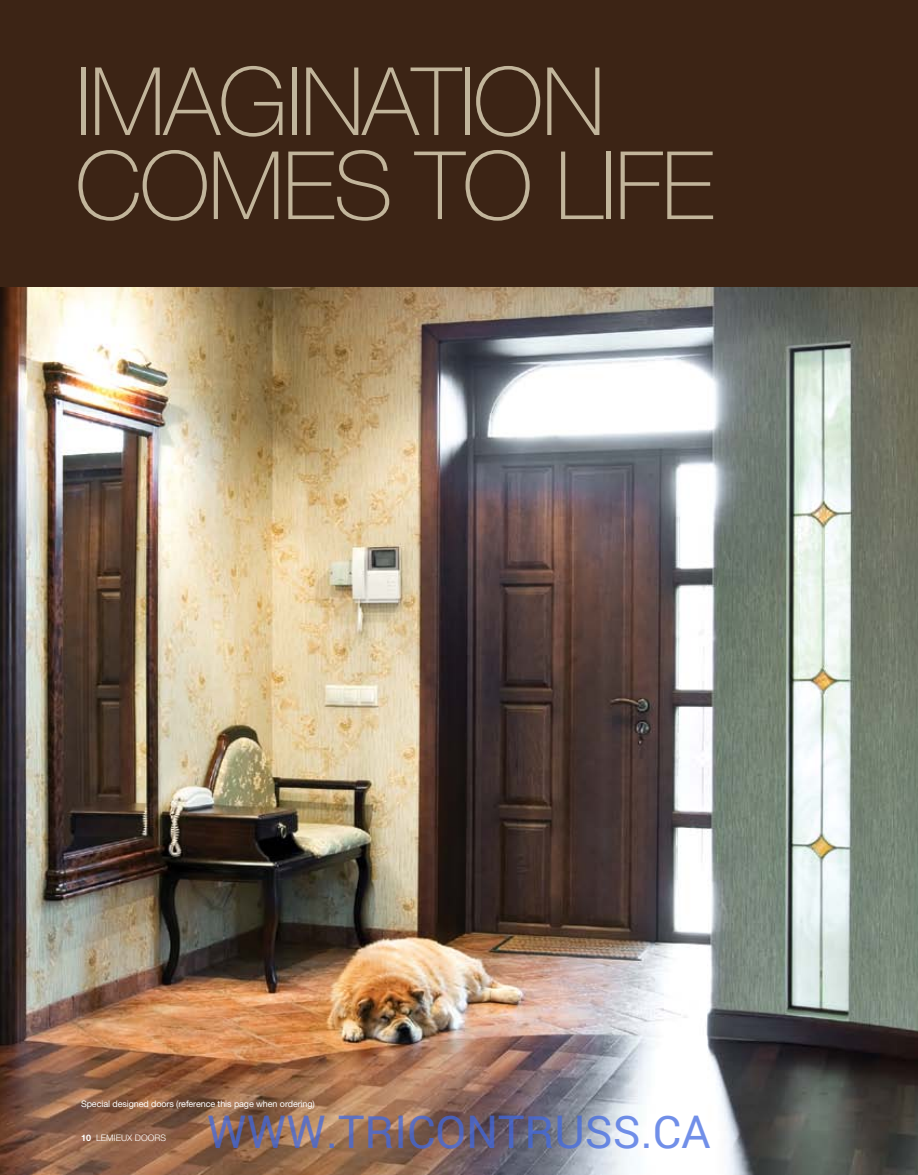
<style>
.page{position:relative;width:918px;height:1175px;background:#fff}
.page>*{position:absolute;margin:0;border:0;box-sizing:border-box;transform-origin:0 0}
.t1{font:100 94.5px/84px "Helvetica Neue LT Std";letter-spacing:-.02em;color:#c2b59b}
.t2{font:45px "Roboto";color:rgb(65 105 225/.75)}
.t3{font:9px "Helvetica Neue LT Std";letter-spacing:-.01em;color:#fff}
.t4{font:300 9px "Helvetica Neue LT Std";color:#fff}
.s1{font-weight:700}
</style>
<div class="page">
<img style="left:0;top:287px;width:918px;height:887px">
<div style="left:0;top:0;width:918px;height:287px;background:#3c2415"></div>
<h1 class="t1" style="left:75px;top:59px;width:641px">IMAGINATION<br>COMES TO LIFE</h1>
<p class="t3" style="left:81px;top:1098px;width:235px">Special designed doors (reference this page when ordering)</p>
<p class="t4" style="left:81px;top:1132px;width:87px"><span class="s1">10</span> LEMIEUX DOORS</p>
<h2 class="t2" style="left:207px;top:1100px;width:505px">WWW.TRICONTRUSS.CA</h2>
</div>
